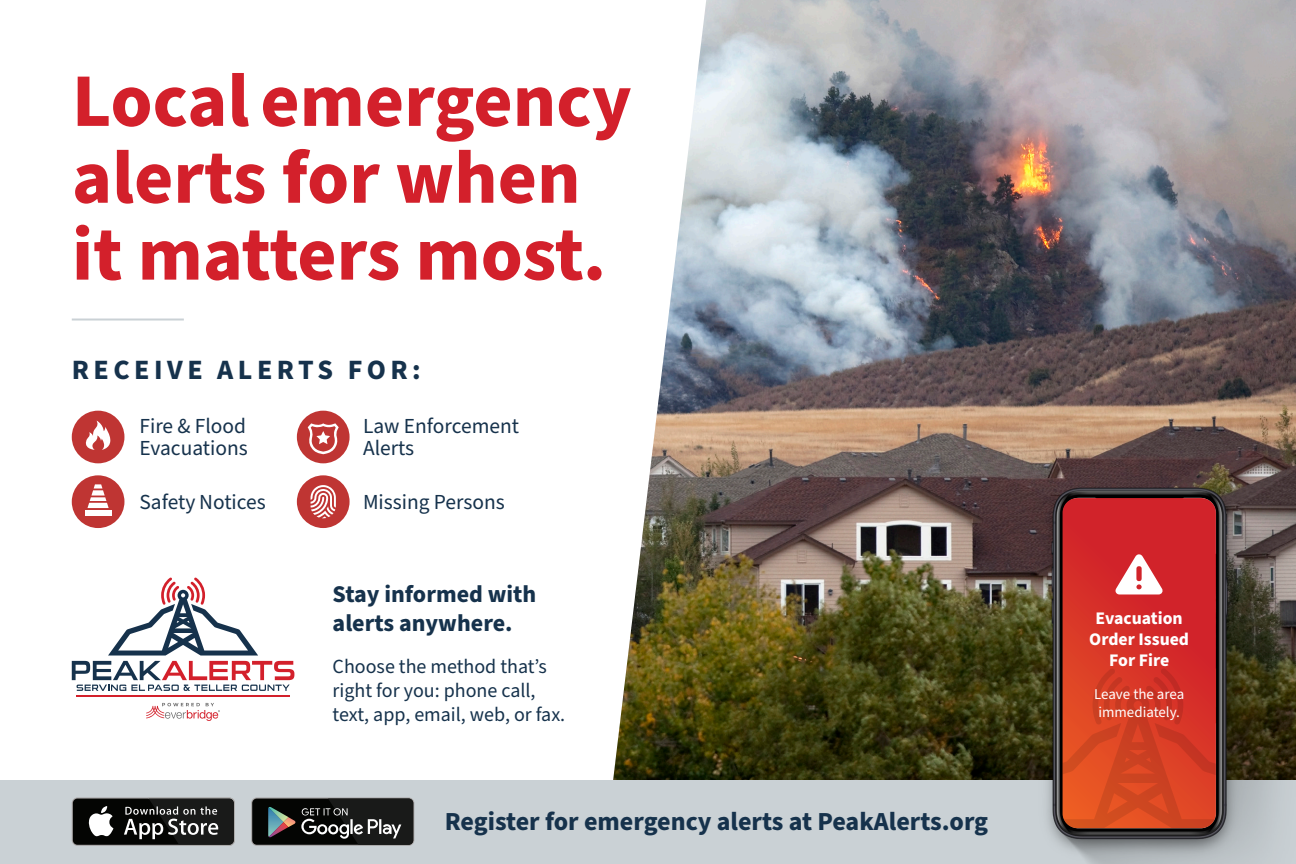
<style>
.page{position:relative;width:1296px;height:864px;background:#fff}
.page>*{position:absolute;margin:0;border:0;box-sizing:border-box;transform-origin:0 0}
.t1{font:700 75.6px/76.8px "Source Sans Pro";color:#d3202b}
.t2{font:700 28px "Source Sans Pro";letter-spacing:.16em;color:#16324c}
.t3{font:700 26px "Source Sans Pro";color:#16324c}
.t4{font:700 24px/28.8px "Source Sans Pro";color:#16324c}
.t5{font:21.4px/22px "Source Sans Pro";color:#16324c}
.t6{font:20px/24px "Source Sans Pro";color:#16324c}
.t7{font:700 17.6px/21px "Source Sans Pro";color:#fff;text-align:center}
.t8{font:15px/18px "Source Sans Pro";color:#fff}
</style>
<div class="page">
<img style="left:613px;top:0;width:683px;height:780px">
<div style="left:0;top:780px;width:1296px;height:84px;background:#cad1d5"></div>
<svg style="left:146px;top:703px;width:74px;height:18px"></svg>
<hr style="left:77px;top:695px;width:213px;height:2px;background:#d3202b">
<svg style="left:72px;top:577px;width:222px;height:114px"></svg>
<svg style="left:72px;top:797px;width:163px;height:49px"></svg>
<div style="left:73px;top:799px;width:161px;height:46px;background:#040503;border-radius:5px"></div>
<svg style="left:88px;top:806px;width:25px;height:30px"></svg>
<svg style="left:124px;top:797px;width:111px;height:49px"></svg>
<svg style="left:251px;top:797px;width:163px;height:49px"></svg>
<div style="left:252px;top:799px;width:161px;height:46px;background:#040503;border-radius:5px"></div>
<svg style="left:268px;top:799px;width:145px;height:46px"></svg>
<div style="left:72px;top:411px;width:52px;height:52px;background:#bf3533;border-radius:50%"></div>
<div style="left:72px;top:475px;width:52px;height:53px;background:#bf3533;border-radius:50%"></div>
<div style="left:297px;top:411px;width:53px;height:52px;background:#bf3533;border-radius:50%"></div>
<div style="left:297px;top:475px;width:53px;height:53px;background:#bf3533;border-radius:50%"></div>
<hr style="left:72px;top:319px;width:112px;height:2px;background:#95a3ac">
<svg style="left:308px;top:423px;width:31px;height:31px"></svg>
<div style="left:85px;top:510px;width:26px;height:5px;background:#fff"></div>
<svg style="left:87px;top:484px;width:22px;height:24px"></svg>
<svg style="left:311px;top:485px;width:25px;height:33px"></svg>
<svg style="left:86px;top:421px;width:24px;height:29px"></svg>
<img style="left:965px;top:397px;width:331px;height:467px">
<svg style="left:1063px;top:498px;width:153px;height:170px;background:#d22829"></svg>
<svg style="left:1063px;top:668px;width:153px;height:160px;background:#d74224"></svg>
<svg style="left:1115px;top:554px;width:49px;height:40px"></svg>
<p class="t1" style="left:72px;top:64px;width:561px">Local emergency alerts for when it matters most.</p>
<p class="t2" style="left:72px;top:351px;width:351px">RECEIVE ALERTS FOR:</p>
<p class="t5" style="left:363px;top:416px;width:158px">Law Enforcement<br>Alerts</p>
<p class="t5" style="left:363px;top:492px;width:143px">Missing Persons</p>
<p class="t5" style="left:140px;top:416px;width:110px">Fire &amp; Flood<br>Evacuations</p>
<p class="t5" style="left:140px;top:492px;width:128px">Safety Notices</p>
<p class="t4" style="left:333px;top:580px;width:205px">Stay informed with alerts anywhere.</p>
<p class="t6" style="left:333px;top:655px;width:234px">Choose the method that’s right for you: phone call, text, app, email, web, or fax.</p>
<p class="t3" style="left:445px;top:804px;width:545px">Register for emergency alerts at PeakAlerts.org</p>
<p class="t7" style="left:1089px;top:609px;width:101px">Evacuation<br>Order Issued<br>For Fire</p>
<p class="t8" style="left:1094px;top:686px;width:92px">Leave the area immediately.</p>
</div>
